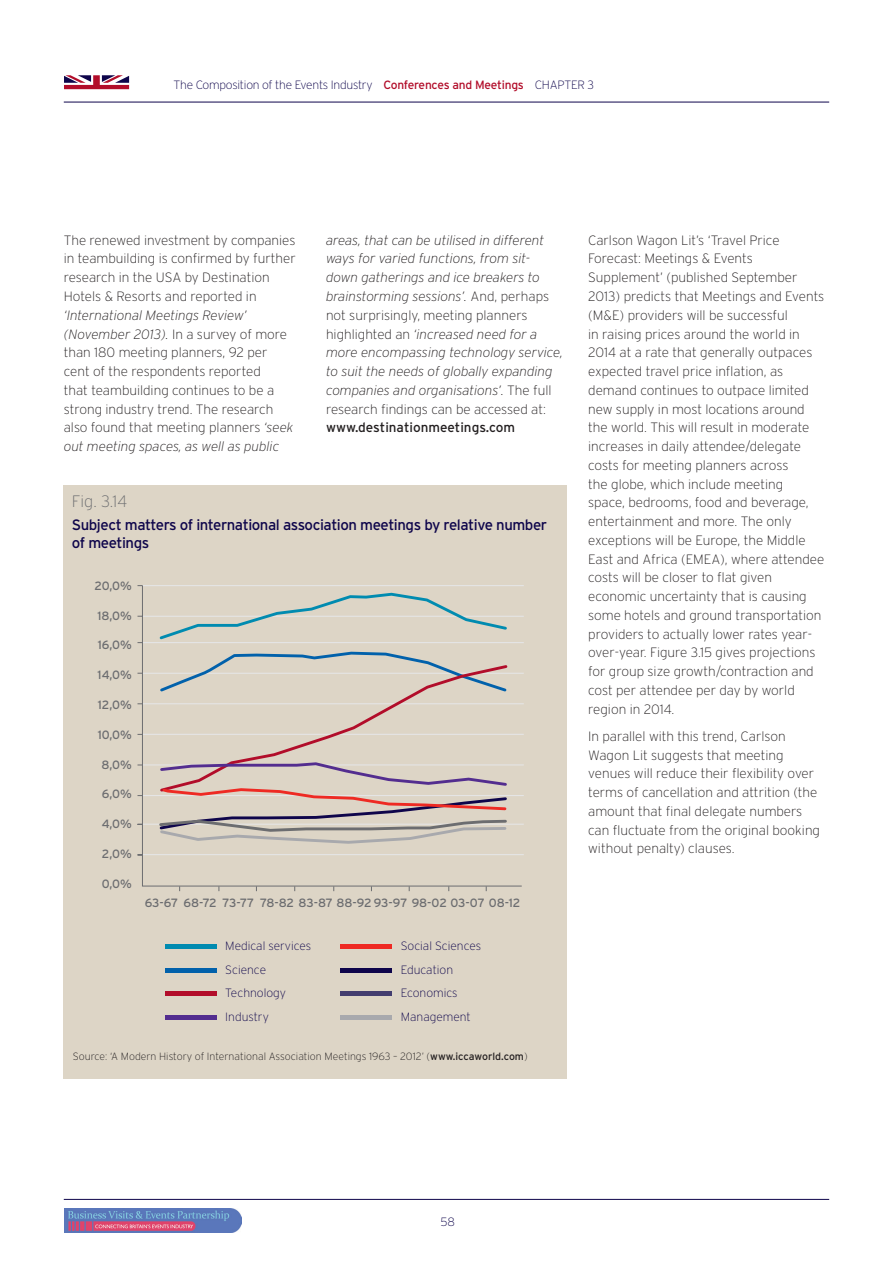
<style>
.page{position:relative;width:893px;height:1263px;background:#fff}
.page>*{position:absolute;margin:0;border:0;box-sizing:border-box;transform-origin:0 0}
.Table___Fig_no{font:200 16.5px "Interstate";color:#6c6d70}
.Table_title{font:15px/18px "Interstate";letter-spacing:-.03em;color:#0e054b}
.Body_text{font:200 13.5px/18.8px "Interstate";color:#231f20}
.Body_text-2{font:italic 200 13.5px/18.8px "Interstate";color:#231f20}
.Chart_labels{font:12px "Interstate";letter-spacing:-.01em;color:#6c6d70}
.Chart_KEY_text{font:200 12px "Interstate";color:#0e054b}
.Body_text-3{font:200 12px "Interstate";letter-spacing:-.02em;color:#0e054b}
.Table_-_Source_text{font:200 10.5px "Interstate";color:#231f20}
.s1{font-weight:400;color:#b20d2a}
.s2{font-style:italic}
.s3{font-style:normal}
.s4{font-weight:400;font-style:normal}
.s5{font-weight:400}
</style>
<div class="page">
<hr style="left:64px;top:102px;width:765px;height:1px;background:#0e054b">
<hr style="left:64px;top:1199px;width:765px;height:1px;background:#0e054b">
<img style="left:64px;top:1208px;width:177px;height:24px">
<svg style="left:64px;top:75px;width:65px;height:14px"></svg>
<div style="left:63px;top:485px;width:504px;height:594px;background:#ddd5c6"></div>
<hr style="left:143px;top:824px;width:381px;height:1px;background:#e6e7e9">
<hr style="left:143px;top:642px;width:381px;height:1px;background:#e6e7e9">
<hr style="left:143px;top:673px;width:381px;height:1px;background:#e6e7e9">
<hr style="left:143px;top:703px;width:381px;height:1px;background:#e6e7e9">
<hr style="left:143px;top:734px;width:381px;height:1px;background:#e6e7e9">
<hr style="left:143px;top:764px;width:381px;height:1px;background:#e6e7e9">
<hr style="left:143px;top:795px;width:381px;height:1px;background:#e6e7e9">
<hr style="left:143px;top:854px;width:381px;height:1px;background:#e6e7e9">
<hr style="left:143px;top:585px;width:381px;height:1px;background:#e6e7e9">
<hr style="left:143px;top:616px;width:381px;height:1px;background:#e6e7e9">
<svg style="left:137px;top:585px;width:386px;height:302px"></svg>
<svg style="left:157px;top:591px;width:352px;height:50px"></svg>
<svg style="left:159px;top:650px;width:350px;height:13px"></svg>
<svg style="left:158px;top:663px;width:351px;height:98px"></svg>
<svg style="left:158px;top:761px;width:351px;height:84px"></svg>
<div style="left:341px;top:944px;width:51px;height:5px;background:#ee2a23"></div>
<hr style="left:341px;top:968px;width:51px;height:4px;background:#0e054b">
<div style="left:341px;top:991px;width:51px;height:5px;background:#433d6f"></div>
<hr style="left:341px;top:1015px;width:51px;height:4px;background:#a8a9ad">
<div style="left:165px;top:944px;width:51px;height:5px;background:#008bb0"></div>
<hr style="left:165px;top:968px;width:51px;height:4px;background:#0161ab">
<div style="left:165px;top:991px;width:51px;height:5px;background:#b20d2a"></div>
<hr style="left:165px;top:1015px;width:51px;height:4px;background:#532d8f">
<p class="Body_text-3" style="left:174px;top:78px;width:422px">The Composition of the Events Industry <span class="s1">Conferences and Meetings</span> CHAPTER 3</p>
<p class="Body_text" style="left:64px;top:231px;width:233px">The renewed investment by companies in teambuilding is confirmed by further research in the USA by Destination Hotels &amp; Resorts and reported in <span class="s2">‘International Meetings Review’ (November 2013).</span> In a survey of more than 180 meeting planners, 92 per cent of the respondents reported<br>that teambuilding continues to be a strong industry trend. The research also found that meeting planners <span class="s2">‘seek out meeting spaces, as well as public</span></p>
<p class="Body_text-2" style="left:326px;top:231px;width:238px">areas, that can be utilised in different ways for varied functions, from sit&shy;down gatherings and ice breakers to brainstorming sessions’. <span class="s3">And, perhaps not surprisingly, meeting planners highlighted an</span> ‘increased need for a more encompassing technology service, to suit the needs of globally expanding companies and organisations’. <span class="s3">The full research findings can be accessed at: </span><span class="s4">www.destinationmeetings.com</span></p>
<p class="Body_text" style="left:588px;top:231px;width:238px">Carlson Wagon Lit’s ‘Travel Price Forecast: Meetings &amp; Events Supplement’ (published September 2013) predicts that Meetings and Events (M&amp;E) providers will be successful<br>in raising prices around the world in 2014 at a rate that generally outpaces expected travel price inflation, as demand continues to outpace limited new supply in most locations around the world. This will result in moderate increases in daily attendee/delegate costs for meeting planners across<br>the globe, which include meeting<br>space, bedrooms, food and beverage, entertainment and more. The only exceptions will be Europe, the Middle East and Africa (EMEA), where attendee costs will be closer to flat given economic uncertainty that is causing some hotels and ground transportation providers to actually lower rates year&shy;over-year. Figure 3.15 gives projections for group size growth/contraction and cost per attendee per day by world region in 2014.</p>
<p class="Body_text" style="left:588px;top:727px;width:233px">In parallel with this trend, Carlson Wagon Lit suggests that meeting venues will reduce their flexibility over terms of cancellation and attrition (the amount that final delegate numbers can fluctuate from the original booking without penalty) clauses.</p>
<p class="Table___Fig_no" style="left:72px;top:492px;width:57px">Fig. 3.14</p>
<p class="Table_title" style="left:72px;top:515px;width:477px">Subject matters of international association meetings by relative number of meetings</p>
<p class="Chart_labels" style="left:95px;top:579px;width:39px">20,0%</p>
<p class="Chart_labels" style="left:97px;top:609px;width:36px">18,0%</p>
<p class="Chart_labels" style="left:98px;top:638px;width:36px">16,0%</p>
<p class="Chart_labels" style="left:98px;top:668px;width:36px">14,0%</p>
<p class="Chart_labels" style="left:98px;top:698px;width:36px">12,0%</p>
<p class="Chart_labels" style="left:98px;top:728px;width:36px">10,0%</p>
<p class="Chart_labels" style="left:101px;top:758px;width:32px">8,0%</p>
<p class="Chart_labels" style="left:102px;top:787px;width:32px">6,0%</p>
<p class="Chart_labels" style="left:102px;top:817px;width:32px">4,0%</p>
<p class="Chart_labels" style="left:102px;top:847px;width:32px">2,0%</p>
<p class="Chart_labels" style="left:102px;top:877px;width:32px">0,0%</p>
<p class="Chart_labels" style="left:145px;top:896px;width:74px">63-67 68-72</p>
<p class="Chart_labels" style="left:223px;top:896px;width:33px">73-77</p>
<p class="Chart_labels" style="left:260px;top:896px;width:262px">78-82 83-87 88-92 93-97 98-02 03-07 08-12</p>
<p class="Chart_KEY_text" style="left:225px;top:939px;width:87px">Medical services</p>
<p class="Chart_KEY_text" style="left:225px;top:963px;width:42px">Science</p>
<p class="Chart_KEY_text" style="left:225px;top:986px;width:62px">Technology</p>
<p class="Chart_KEY_text" style="left:225px;top:1010px;width:45px">Industry</p>
<p class="Chart_KEY_text" style="left:401px;top:939px;width:82px">Social Sciences</p>
<p class="Chart_KEY_text" style="left:401px;top:963px;width:54px">Education</p>
<p class="Chart_KEY_text" style="left:401px;top:986px;width:58px">Economics</p>
<p class="Chart_KEY_text" style="left:401px;top:1010px;width:71px">Management</p>
<p class="Table_-_Source_text" style="left:73px;top:1050px;width:456px">Source: ‘A Modern History of International Association Meetings 1963 – 2012’ (<span class="s5">www.iccaworld.com</span>)</p>
<p class="Body_text-3" style="left:441px;top:1215px;width:16px">58</p>
</div>
